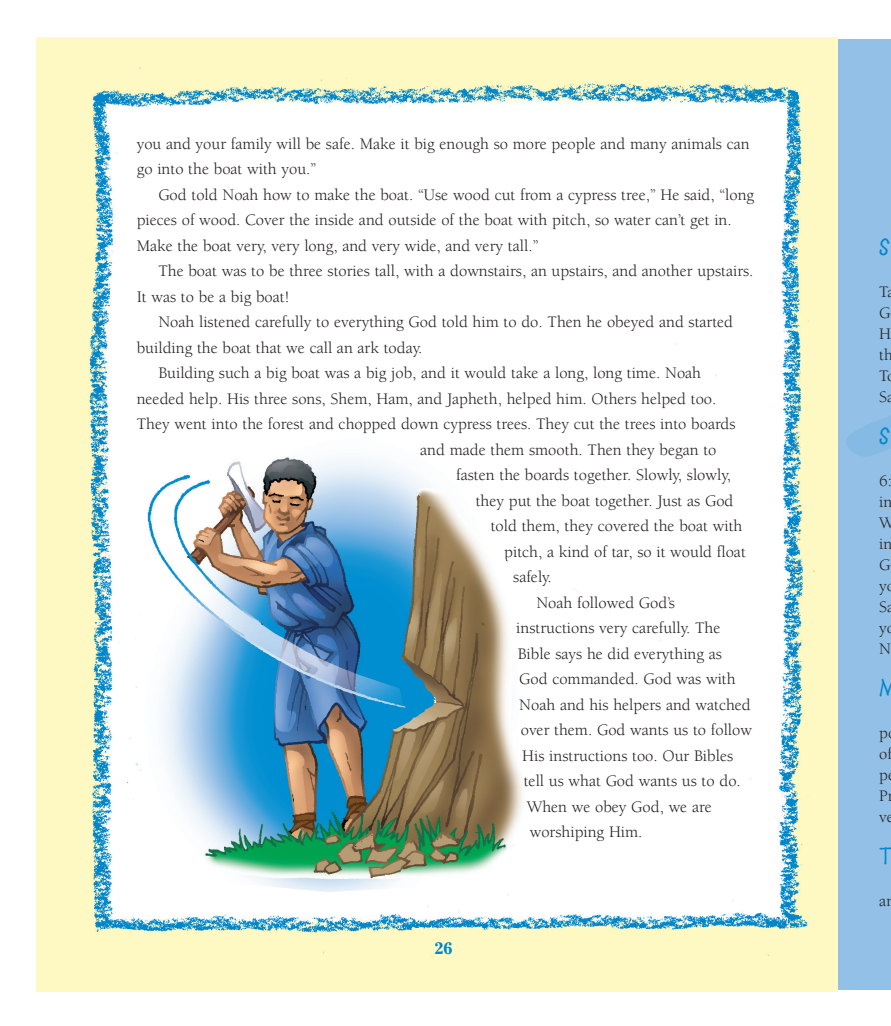
<style>
.page{position:relative;width:891px;height:1026px;background:#fff}
.page>*{position:absolute;margin:0;border:0;box-sizing:border-box;transform-origin:0 0}
._4b__Activity_Days{font:24px "Lemonade ICG Bold";color:#0086cc}
._1__Text{font:16.5px/25.5px "Berkeley";color:#231f20}
._5__Activities_txt{font:16.5px/21px "Berkeley";color:#231f20}
.t1{font:700 16.5px "Cheltenham";color:#0086cc}
</style>
<div class="page">
<div style="left:837px;top:39px;width:54px;height:951px;background:#93c0e6"></div>
<svg style="left:846px;top:416px;width:45px;height:41px"></svg>
<img style="left:36px;top:38px;width:801px;height:953px">
<img style="left:123px;top:436px;width:406px;height:456px">
<p class="_1__Text" style="left:137px;top:131px;width:614px">you and your family will be safe. Make it big enough so more people and many animals can go into the boat with you.”</p>
<p class="_1__Text" style="left:137px;top:182px;width:619px;text-indent:22px">God told Noah how to make the boat. “Use wood cut from a cypress tree,” He said, “long pieces of wood. Cover the inside and outside of the boat with pitch, so water can’t get in.<br>Make the boat very, very long, and very wide, and very tall.”</p>
<p class="_1__Text" style="left:137px;top:259px;width:618px;text-indent:22px">The boat was to be three stories tall, with a downstairs, an upstairs, and another upstairs.<br>It was to be a big boat!</p>
<p class="_1__Text" style="left:137px;top:310px;width:598px;text-indent:22px">Noah listened carefully to everything God told him to do. Then he obeyed and started building the boat that we call an ark today.</p>
<p class="_1__Text" style="left:158px;top:361px;width:544px">Building such a big boat was a big job, and it would take a long, long time. Noah</p>
<p class="_1__Text" style="left:137px;top:386px;width:581px">needed help. His three sons, Shem, Ham, and Japheth, helped him. Others helped too.</p>
<p class="_1__Text" style="left:137px;top:412px;width:600px">They went into the forest and chopped down cypress trees. They cut the trees into boards</p>
<p class="_1__Text" style="left:420px;top:437px;width:298px">and made them smooth. Then they began to</p>
<p class="_1__Text" style="left:456px;top:463px;width:276px">fasten the boards together. Slowly, slowly,</p>
<p class="_1__Text" style="left:476px;top:488px;width:259px">they put the boat together. Just as God</p>
<p class="_1__Text" style="left:491px;top:514px;width:253px">told them, they covered the boat with</p>
<p class="_1__Text" style="left:504px;top:539px;width:243px">pitch, a kind of tar, so it would float</p>
<p class="_1__Text" style="left:513px;top:565px;width:40px">safely.</p>
<p class="_1__Text" style="left:536px;top:590px;width:140px">Noah followed God’s</p>
<p class="_1__Text" style="left:516px;top:616px;width:206px">instructions very carefully. The</p>
<p class="_1__Text" style="left:518px;top:641px;width:206px">Bible says he did everything as</p>
<p class="_1__Text" style="left:519px;top:667px;width:218px">God commanded. God was with</p>
<p class="_1__Text" style="left:519px;top:692px;width:233px">Noah and his helpers and watched</p>
<p class="_1__Text" style="left:521px;top:718px;width:233px">over them. God wants us to follow</p>
<p class="_1__Text" style="left:522px;top:743px;width:212px">His instructions too. Our Bibles</p>
<p class="_1__Text" style="left:524px;top:769px;width:219px">tell us what God wants us to do.</p>
<p class="_1__Text" style="left:527px;top:794px;width:187px">When we obey God, we are</p>
<p class="_1__Text" style="left:530px;top:820px;width:114px">worshiping Him.</p>
<p class="t1" style="left:434px;top:938px;width:20px">26</p>
<p class="_4b__Activity_Days" style="left:879px;top:233px;width:12px">S</p>
<p class="_5__Activities_txt" style="left:879px;top:282px;width:16px">T<br>G<br>H th<br>T<br>Sa</p>
<p class="_4b__Activity_Days" style="left:879px;top:422px;width:12px">S</p>
<p class="_5__Activities_txt" style="left:879px;top:471px;width:17px">6: in<br>W in<br>G yo<br>Sa yo<br>N</p>
<p class="_4b__Activity_Days" style="left:879px;top:674px;width:18px">M</p>
<p class="_5__Activities_txt" style="left:879px;top:723px;width:16px">p of p<br>Pr ve</p>
<p class="_4b__Activity_Days" style="left:879px;top:842px;width:15px">T</p>
<p class="_5__Activities_txt" style="left:879px;top:891px;width:17px">an</p>
</div>
